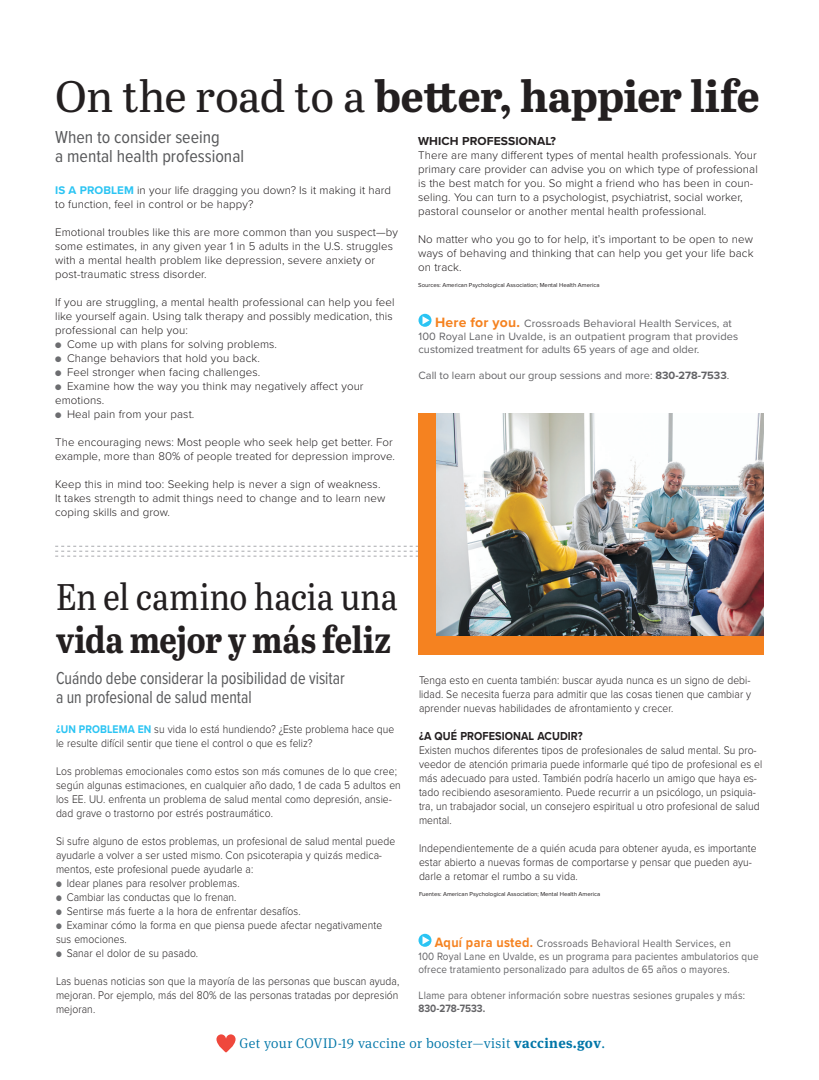
<style>
.page{position:relative;width:819px;height:1080px;background:#fff}
.page>*{position:absolute;margin:0;border:0;box-sizing:border-box;transform-origin:0 0}
._1_Head__size_can_va{font:700 44px "Abril Text";letter-spacing:-.02em;color:#231f20}
._1_SP_Head{font:37px/43px "Abril Text";color:#231f20;scale:.9 1}
._1_SP_subhead{font:18px/19px "Proxima Nova Cond";color:#57585a;scale:.9 1}
._1_subhead{font:18px/19px "Proxima Nova Cond";color:#57585a}
._1_Blurb{font:300 14px "Meta Serif Pro";letter-spacing:.025em;color:#0076a8}
._1_SP_body_breaker{font:700 12px "Proxima Nova";letter-spacing:.01em;color:#231f20;scale:.9 1}
._1_body_breaker__col{font:700 12px "Proxima Nova";letter-spacing:.01em;color:#231f20}
._1_SP_BODY{font:300 11.5px/14px "Proxima Nova";letter-spacing:.01em;color:#231f20;scale:.9 1}
._1_BODY{font:300 11.5px/14px "Proxima Nova";letter-spacing:.01em;color:#231f20}
._1_SP_BODY_after_bre{font:300 11.5px/14px "Proxima Nova";letter-spacing:.01em;color:#231f20;scale:.9 1}
._1_BODY_after_breake{font:300 11.5px/14px "Proxima Nova";letter-spacing:.01em;color:#231f20}
._1_SP_BODY_after_bre-2{font:300 11.5px/14px "Proxima Nova";letter-spacing:.01em;color:#231f20}
._1_SP_BODY_1st__colo{font:300 11.5px/14px "Proxima Nova";letter-spacing:.01em;color:#231f20;scale:.9 1}
._1_BODY_1st__color_c{font:300 11.5px/14px "Proxima Nova";letter-spacing:.01em;color:#231f20}
._3_SP_Calltoaction{font:11px/13px "Proxima Nova";letter-spacing:.015em;color:#636366;scale:.9 1}
._3_Calltoaction{font:11px/13px "Proxima Nova";letter-spacing:.015em;color:#636366}
._3_sourceline{font:6px "Proxima Nova";color:#231f20}
.s1{font-weight:400}
.s2{font-weight:700;color:#2bc4f3}
.s3{color:#6c6d70}
.s4{font-weight:700;font-size:14px;color:#f58220}
.s5{font-weight:700}
</style>
<div class="page">
<svg style="left:55px;top:546px;width:363px;height:11px"></svg>
<div style="left:418px;top:413px;width:346px;height:242px;background:#f58220"></div>
<svg style="left:216px;top:1034px;width:20px;height:19px"></svg>
<svg style="left:418px;top:314px;width:14px;height:13px"></svg>
<svg style="left:423px;top:316px;width:7px;height:8px"></svg>
<img style="left:436px;top:413px;width:328px;height:223px">
<svg style="left:418px;top:934px;width:14px;height:13px"></svg>
<svg style="left:423px;top:936px;width:7px;height:8px"></svg>
<p class="_1_Head__size_can_va" style="left:55px;top:64px;width:706px"><span class="s1">On the road to a</span> better, happier life</p>
<h2 class="_1_subhead" style="left:55px;top:127px;width:190px">When to consider seeing<br>a mental health professional</h2>
<p class="_1_BODY_1st__color_c" style="left:55px;top:183px;width:337px"><span class="s2">IS A PROBLEM</span> in your life dragging you down? Is it making it hard to function, feel in control or be happy?</p>
<p class="_1_BODY" style="left:55px;top:225px;width:344px">Emotional troubles like this are more common than you suspect—by some estimates, in any given year 1 in 5 adults in the U.S. struggles with a mental health problem like depression, severe anxiety or post-traumatic stress disorder.</p>
<p class="_1_BODY" style="left:55px;top:295px;width:341px">If you are struggling, a mental health professional can help you feel like yourself again. Using talk therapy and possibly medication, this professional can help you:</p>
<p class="_1_SP_BODY_after_bre-2" style="left:55px;top:337px;width:223px"><span class="s3">●</span> Come up with plans for solving problems.</p>
<p class="_1_SP_BODY_after_bre-2" style="left:55px;top:351px;width:206px"><span class="s3">●</span> Change behaviors that hold you back.</p>
<p class="_1_SP_BODY_after_bre-2" style="left:55px;top:365px;width:207px"><span class="s3">●</span> Feel stronger when facing challenges.</p>
<p class="_1_SP_BODY_after_bre-2" style="left:55px;top:379px;width:310px"><span class="s3">●</span> Examine how the way you think may negatively affect your emotions.</p>
<p class="_1_SP_BODY_after_bre-2" style="left:55px;top:407px;width:141px"><span class="s3">●</span> Heal pain from your past.</p>
<p class="_1_BODY" style="left:55px;top:435px;width:341px">The encouraging news: Most people who seek help get better. For example, more than 80% of people treated for depression improve.</p>
<p class="_1_BODY" style="left:55px;top:477px;width:332px">Keep this in mind too: Seeking help is never a sign of weakness.<br>It takes strength to admit things need to change and to learn new coping skills and grow.</p>
<p class="_1_body_breaker__col" style="left:418px;top:132px;width:139px">WHICH PROFESSIONAL?</p>
<p class="_1_BODY_after_breake" style="left:418px;top:148px;width:341px">There are many different types of mental health professionals. Your primary care provider can advise you on which type of professional is the best match for you. So might a friend who has been in coun&shy;seling. You can turn to a psychologist, psychiatrist, social worker, pastoral counselor or another mental health professional.</p>
<p class="_1_BODY" style="left:418px;top:232px;width:337px;text-align:justify">No matter who you go to for help, it’s important to be open to new ways of behaving and thinking that can help you get your life back on track.</p>
<h6 class="_3_sourceline" style="left:418px;top:281px;width:183px">Sources: American Psychological Association; Mental Health America</h6>
<p class="_3_Calltoaction" style="left:418px;top:316px;width:321px;text-indent:17px"><span class="s4">Here for you.</span> Crossroads Behavioral Health Services, at<br>100 Royal Lane in Uvalde, is an outpatient program that provides customized treatment for adults 65 years of age and older.</p>
<p class="_3_Calltoaction" style="left:418px;top:368px;width:312px">Call to learn about our group sessions and more: <span class="s5">830-278-7533</span>.</p>
<p class="_1_SP_Head" style="left:56px;top:573px;width:381px">En el camino hacia una <span class="s5">vida mejor y más feliz</span></p>
<h2 class="_1_SP_subhead" style="left:56px;top:667px;width:322px">Cuándo debe considerar la posibilidad de visitar a un profesional de salud mental</h2>
<p class="_1_SP_BODY_1st__colo" style="left:56px;top:722px;width:378px"><span class="s2">¿UN PROBLEMA EN</span> su vida lo está hundiendo? ¿Este problema hace que le resulte difícil sentir que tiene el control o que es feliz?</p>
<p class="_1_SP_BODY" style="left:56px;top:764px;width:385px">Los problemas emocionales como estos son más comunes de lo que cree; según algunas estimaciones, en cualquier año dado, 1 de cada 5 adultos en los EE. UU. enfrenta un problema de salud mental como depresión, ansie&shy;dad grave o trastorno por estrés postraumático.</p>
<p class="_1_SP_BODY" style="left:56px;top:834px;width:378px">Si sufre alguno de estos problemas, un profesional de salud mental puede ayudarle a volver a ser usted mismo. Con psicoterapia y quizás medica&shy;mentos, este profesional puede ayudarle a:</p>
<p class="_1_SP_BODY_after_bre" style="left:56px;top:876px;width:206px"><span class="s3">●</span> Idear planes para resolver problemas.</p>
<p class="_1_SP_BODY_after_bre" style="left:56px;top:890px;width:202px"><span class="s3">●</span> Cambiar las conductas que lo frenan.</p>
<p class="_1_SP_BODY_after_bre" style="left:56px;top:904px;width:273px"><span class="s3">●</span> Sentirse más fuerte a la hora de enfrentar desafíos.</p>
<p class="_1_SP_BODY_after_bre" style="left:56px;top:918px;width:364px"><span class="s3">●</span> Examinar cómo la forma en que piensa puede afectar negativamente sus emociones.</p>
<p class="_1_SP_BODY_after_bre" style="left:56px;top:946px;width:160px"><span class="s3">●</span> Sanar el dolor de su pasado.</p>
<p class="_1_SP_BODY" style="left:56px;top:974px;width:383px;text-align:justify">Las buenas noticias son que la mayoría de las personas que buscan ayuda, mejoran. Por ejemplo, más del 80% de las personas tratadas por depresión mejoran.</p>
<p class="_1_SP_BODY" style="left:419px;top:673px;width:371px;text-align:justify">Tenga esto en cuenta también: buscar ayuda nunca es un signo de debi&shy;lidad. Se necesita fuerza para admitir que las cosas tienen que cambiar y aprender nuevas habilidades de afrontamiento y crecer.</p>
<p class="_1_SP_body_breaker" style="left:419px;top:727px;width:184px">¿A QUÉ PROFESIONAL ACUDIR?</p>
<p class="_1_SP_BODY_after_bre" style="left:419px;top:743px;width:383px">Existen muchos diferentes tipos de profesionales de salud mental. Su pro&shy;veedor de atención primaria puede informarle qué tipo de profesional es el más adecuado para usted. También podría hacerlo un amigo que haya es&shy;tado recibiendo asesoramiento. Puede recurrir a un psicólogo, un psiquia&shy;tra, un trabajador social, un consejero espiritual u otro profesional de salud mental.</p>
<p class="_1_SP_BODY" style="left:419px;top:841px;width:377px">Independientemente de a quién acuda para obtener ayuda, es importante estar abierto a nuevas formas de comportarse y pensar que pueden ayu&shy;darle a retomar el rumbo a su vida.</p>
<h6 class="_3_sourceline" style="left:419px;top:890px;width:183px">Fuentes: American Psychological Association; Mental Health America</h6>
<p class="_3_SP_Calltoaction" style="left:418px;top:936px;width:379px;text-indent:16px"><span class="s4">Aquí para usted.</span> Crossroads Behavioral Health Services, en<br>100 Royal Lane en Uvalde, es un programa para pacientes ambulatorios que ofrece tratamiento personalizado para adultos de 65 años o mayores.</p>
<p class="_3_SP_Calltoaction" style="left:418px;top:988px;width:364px">Llame para obtener información sobre nuestras sesiones grupales y más:<br><span class="s5">830-278-7533.</span></p>
<p class="_1_Blurb" style="left:239px;top:1033px;width:367px">Get your COVID-19 vaccine or booster—visit <span class="s5">vaccines.gov</span>.</p>
</div>
